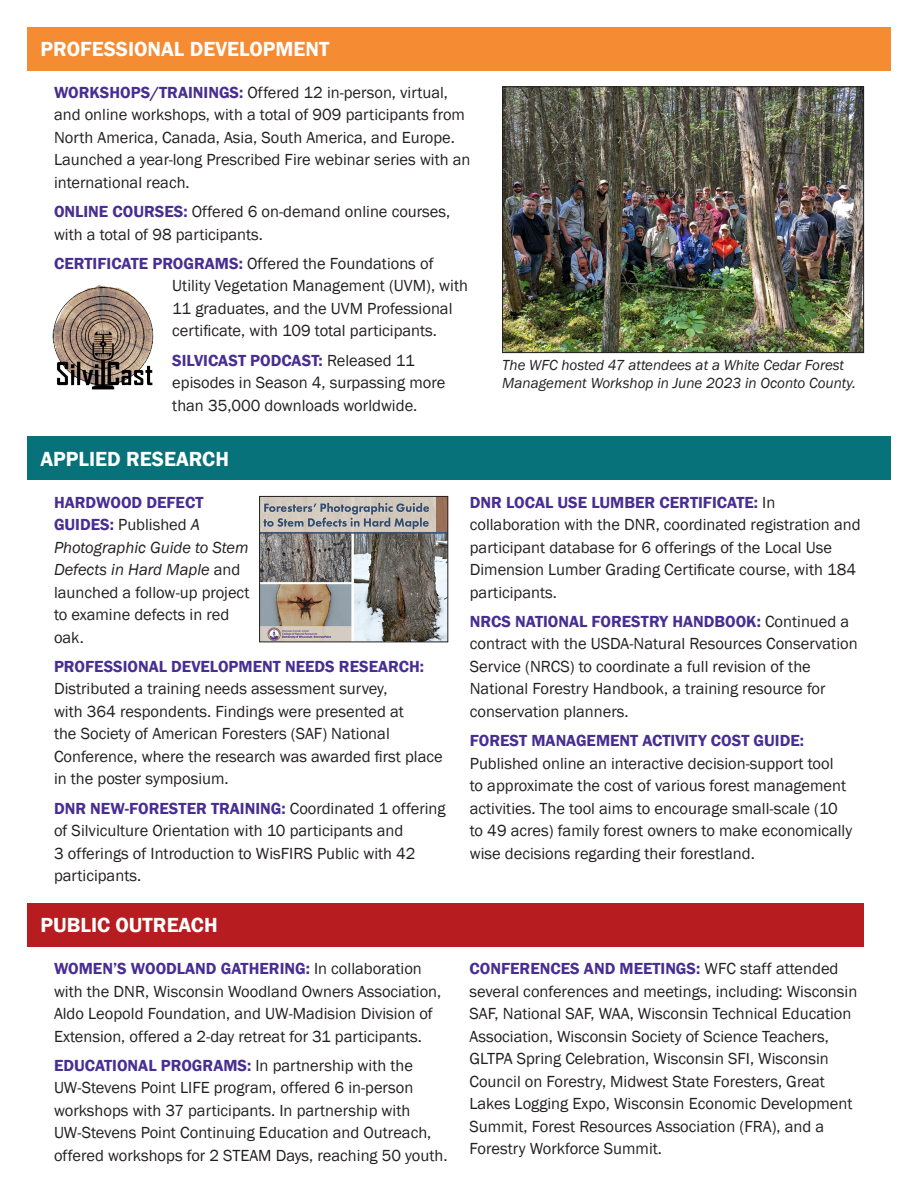
<style>
.page{position:relative;width:918px;height:1188px;background:#fff}
.page>*{position:absolute;margin:0;border:0;box-sizing:border-box;transform-origin:0 0}
.t1{font:600 21px "Franklin Gothic";color:#fff}
.t2{font:16.5px/22.5px "Franklin Gothic";color:#231f20}
.t3{font:italic 15px/18px "Franklin Gothic";color:#231f20}
.s1{font-weight:600;color:#482e92}
.s2{font-style:italic}
</style>
<div class="page">
<img style="left:261px;top:498px;width:185px;height:142px">
<div style="left:259px;top:496px;width:189px;height:146px;border:1px solid #231f20"></div>
<div style="left:27px;top:437px;width:864px;height:43px;background:#077279"></div>
<div style="left:27px;top:903px;width:836px;height:43px;background:#b61c20"></div>
<img style="left:52px;top:284px;width:102px;height:106px">
<div style="left:27px;top:27px;width:864px;height:43px;background:#f58b32"></div>
<img style="left:504px;top:88px;width:358px;height:263px">
<div style="left:502px;top:86px;width:362px;height:267px;border:1px solid #231f20"></div>
<p class="t1" style="left:40px;top:36px;width:290px">PROFESSIONAL DEVELOPMENT</p>
<p class="t2" style="left:54px;top:82px;width:418px"><span class="s1">WORKSHOPS/TRAININGS:</span> Offered 12 in-person, virtual, and online workshops, with a total of 909 participants from North America, Canada, Asia, South America, and Europe.<br>Launched a year-long Prescribed Fire webinar series with an international reach.</p>
<p class="t2" style="left:54px;top:201px;width:398px"><span class="s1">ONLINE COURSES:</span> Offered 6 on-demand online courses, with a total of 98 participants.</p>
<p class="t2" style="left:172px;top:253px;width:297px;text-indent:-118px"><span class="s1">CERTIFICATE PROGRAMS:</span> Offered the Foundations of Utility Vegetation Management (UVM), with 11 graduates, and the UVM Professional certificate, with 109 total participants.</p>
<p class="t2" style="left:172px;top:349px;width:275px"><span class="s1">SILVICAST PODCAST:</span> Released 11 episodes in Season 4, surpassing more than 35,000 downloads worldwide.</p>
<p class="t1" style="left:40px;top:446px;width:190px">APPLIED RESEARCH</p>
<p class="t3" style="left:502px;top:357px;width:355px">The WFC hosted 47 attendees at a White Cedar Forest<br>Management Workshop in June 2023 in Oconto County.</p>
<p class="t2" style="left:54px;top:491px;width:197px"><span class="s1">HARDWOOD DEFECT<br>GUIDES:</span> Published <span class="s2">A<br>Photographic Guide to Stem<br>Defects in Hard Maple</span> and launched a follow-up project to examine defects in red oak.</p>
<p class="t2" style="left:54px;top:655px;width:390px"><span class="s1">PROFESSIONAL DEVELOPMENT NEEDS RESEARCH:<br></span>Distributed a training needs assessment survey,<br>with 364 respondents. Findings were presented at<br>the Society of American Foresters (SAF) National Conference, where the research was awarded first place in the poster symposium.</p>
<p class="t2" style="left:54px;top:797px;width:393px"><span class="s1">DNR NEW-FORESTER TRAINING:</span> Coordinated 1 offering of Silviculture Orientation with 10 participants and<br>3 offerings of Introduction to WisFIRS Public with 42 participants.</p>
<p class="t1" style="left:40px;top:912px;width:179px">PUBLIC OUTREACH</p>
<p class="t2" style="left:54px;top:958px;width:389px"><span class="s1">WOMEN’S WOODLAND GATHERING:</span> In collaboration with the DNR, Wisconsin Woodland Owners Association, Aldo Leopold Foundation, and UW-Madision Division of Extension, offered a 2-day retreat for 31 participants.</p>
<p class="t2" style="left:54px;top:1054px;width:395px"><span class="s1">EDUCATIONAL PROGRAMS:</span> In partnership with the UW-Stevens Point LIFE program, offered 6 in-person workshops with 37 participants. In partnership with UW-Stevens Point Continuing Education and Outreach, offered workshops for 2 STEAM Days, reaching 50 youth.</p>
<p class="t2" style="left:470px;top:491px;width:392px"><span class="s1">DNR LOCAL USE LUMBER CERTIFICATE:</span> In collaboration with the DNR, coordinated registration and participant database for 6 offerings of the Local Use Dimension Lumber Grading Certificate course, with 184 participants.</p>
<p class="t2" style="left:470px;top:610px;width:389px"><span class="s1">NRCS NATIONAL FORESTRY HANDBOOK:</span> Continued a contract with the USDA-Natural Resources Conservation Service (NRCS) to coordinate a full revision of the National Forestry Handbook, a training resource for conservation planners.</p>
<p class="t2" style="left:470px;top:730px;width:384px"><span class="s1">FOREST MANAGEMENT ACTIVITY COST GUIDE:<br></span>Published online an interactive decision-support tool<br>to approximate the cost of various forest management activities. The tool aims to encourage small-scale (10 to 49 acres) family forest owners to make economically wise decisions regarding their forestland.</p>
<p class="t2" style="left:470px;top:958px;width:389px"><span class="s1">CONFERENCES AND MEETINGS:</span> WFC staff attended several conferences and meetings, including: Wisconsin SAF, National SAF, WAA, Wisconsin Technical Education Association, Wisconsin Society of Science Teachers, GLTPA Spring Celebration, Wisconsin SFI, Wisconsin Council on Forestry, Midwest State Foresters, Great Lakes Logging Expo, Wisconsin Economic Development Summit, Forest Resources Association (FRA), and a Forestry Workforce Summit.</p>
</div>
